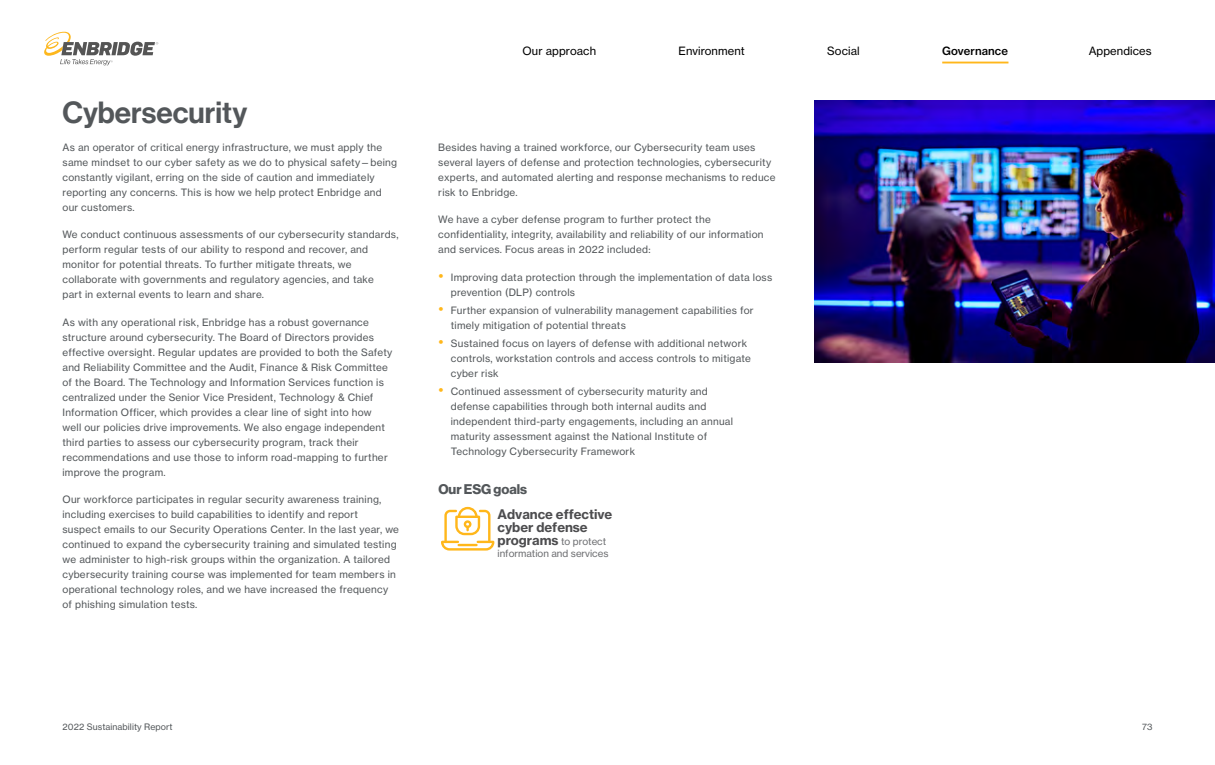
<style>
.page{position:relative;width:1215px;height:765px;background:#fff}
.page>*{position:absolute;margin:0;border:0;box-sizing:border-box;transform-origin:0 0}
.t1{font:30px "N Haas Grotesk DS Std 65 Md";color:#53575a}
.t2{font:13.75px "N Haas Grotesk DS Std 75 Bd";color:#53575a}
.t3{font:13.12px/12.9px "N Haas Grotesk TX Pro 75 Bd";letter-spacing:-.005em;color:#4d4d4f}
.t4{font:11.25px "N Haas Grotesk TX Std 55 Rg";letter-spacing:.01em;color:#000}
.t5{font:11.25px "N Haas Grotesk TX Std 65 Md";letter-spacing:.01em;color:#000}
.t6{font:10px/15px "N Haas Grotesk TX Std 55 Rg";letter-spacing:.025em;color:#53575a}
.t7{font:9.75px/12.2px "N Haas Grotesk TX Pro 55 Rg";letter-spacing:-.005em;color:#6d6e71}
.t8{font:8.75px "N Haas Grotesk TX Std 55 Rg";letter-spacing:.01em;color:#53575a}
.s1{font-size:15px;color:#ffb71b}
.s2{font-family:"N Haas Grotesk TX Pro 75 Bd";font-size:13.12px;color:#4d4d4f}
</style>
<div class="page">
<svg style="left:44px;top:32px;width:114px;height:33px"></svg>
<hr style="left:942px;top:62px;width:66px;height:1px;background:#ffb71b">
<svg style="left:441px;top:506px;width:54px;height:45px"></svg>
<img style="left:814px;top:100px;width:401px;height:262px">
<h1 class="t1" style="left:62px;top:95px;width:186px">Cybersecurity</h1>
<p class="t6" style="left:62px;top:139px;width:336px">As an operator of critical energy infrastructure, we must apply the same mindset to our cyber safety as we do to physical safety—being constantly vigilant, erring on the side of caution and immediately reporting any concerns. This is how we help protect Enbridge and our customers.</p>
<p class="t6" style="left:62px;top:227px;width:338px">We conduct continuous assessments of our cybersecurity standards, perform regular tests of our ability to respond and recover, and monitor for potential threats. To further mitigate threats, we collaborate with governments and regulatory agencies, and take<br>part in external events to learn and share.</p>
<p class="t6" style="left:62px;top:314px;width:331px">As with any operational risk, Enbridge has a robust governance structure around cybersecurity. The Board of Directors provides effective oversight. Regular updates are provided to both the Safety and Reliability Committee and the Audit, Finance &amp; Risk Committee of the Board. The Technology and Information Services function is centralized under the Senior Vice President, Technology &amp; Chief Information Officer, which provides a clear line of sight into how well our policies drive improvements. We also engage independent third parties to assess our cybersecurity program, track their recommendations and use those to inform road-mapping to further improve the program.</p>
<p class="t6" style="left:62px;top:492px;width:338px">Our workforce participates in regular security awareness training, including exercises to build capabilities to identify and report<br>suspect emails to our Security Operations Center. In the last year, we continued to expand the cybersecurity training and simulated testing we administer to high-risk groups within the organization. A tailored cybersecurity training course was implemented for team members in operational technology roles, and we have increased the frequency of phishing simulation tests.</p>
<p class="t4" style="left:522px;top:44px;width:75px">Our approach</p>
<p class="t4" style="left:678px;top:44px;width:68px">Environment</p>
<p class="t4" style="left:827px;top:44px;width:34px">Social</p>
<p class="t5" style="left:942px;top:44px;width:67px">Governance</p>
<p class="t4" style="left:1089px;top:44px;width:65px">Appendices</p>
<p class="t6" style="left:438px;top:139px;width:339px">Besides having a trained workforce, our Cybersecurity team uses several layers of defense and protection technologies, cybersecurity experts, and automated alerting and response mechanisms to reduce risk to Enbridge.</p>
<p class="t6" style="left:438px;top:212px;width:327px">We have a cyber defense program to further protect the confidentiality, integrity, availability and reliability of our information and services. Focus areas in 2022 included:</p>
<p class="t6" style="left:451px;top:269px;width:323px;text-indent:-12px"><span class="s1">•</span> Improving data protection through the implementation of data loss prevention (DLP) controls</p>
<p class="t6" style="left:451px;top:303px;width:304px;text-indent:-12px"><span class="s1">•</span> Further expansion of vulnerability management capabilities for timely mitigation of potential threats</p>
<p class="t6" style="left:451px;top:336px;width:302px;text-indent:-12px"><span class="s1">•</span> Sustained focus on layers of defense with additional network controls, workstation controls and access controls to mitigate cyber risk</p>
<p class="t6" style="left:451px;top:384px;width:284px;text-indent:-12px"><span class="s1">•</span> Continued assessment of cybersecurity maturity and defense capabilities through both internal audits and independent third-party engagements, including an annual maturity assessment against the National Institute of Technology Cybersecurity Framework</p>
<h2 class="t2" style="left:438px;top:482px;width:90px">Our ESG goals</h2>
<h3 class="t3" style="left:498px;top:508px;width:116px">Advance effective cyber defense</h3>
<p class="t7" style="left:498px;top:535px;width:112px"><span class="s2">programs</span> to protect information and services</p>
<p class="t8" style="left:63px;top:721px;width:112px">2022 Sustainability Report</p>
<p class="t8" style="left:1142px;top:721px;width:12px">73</p>
</div>
